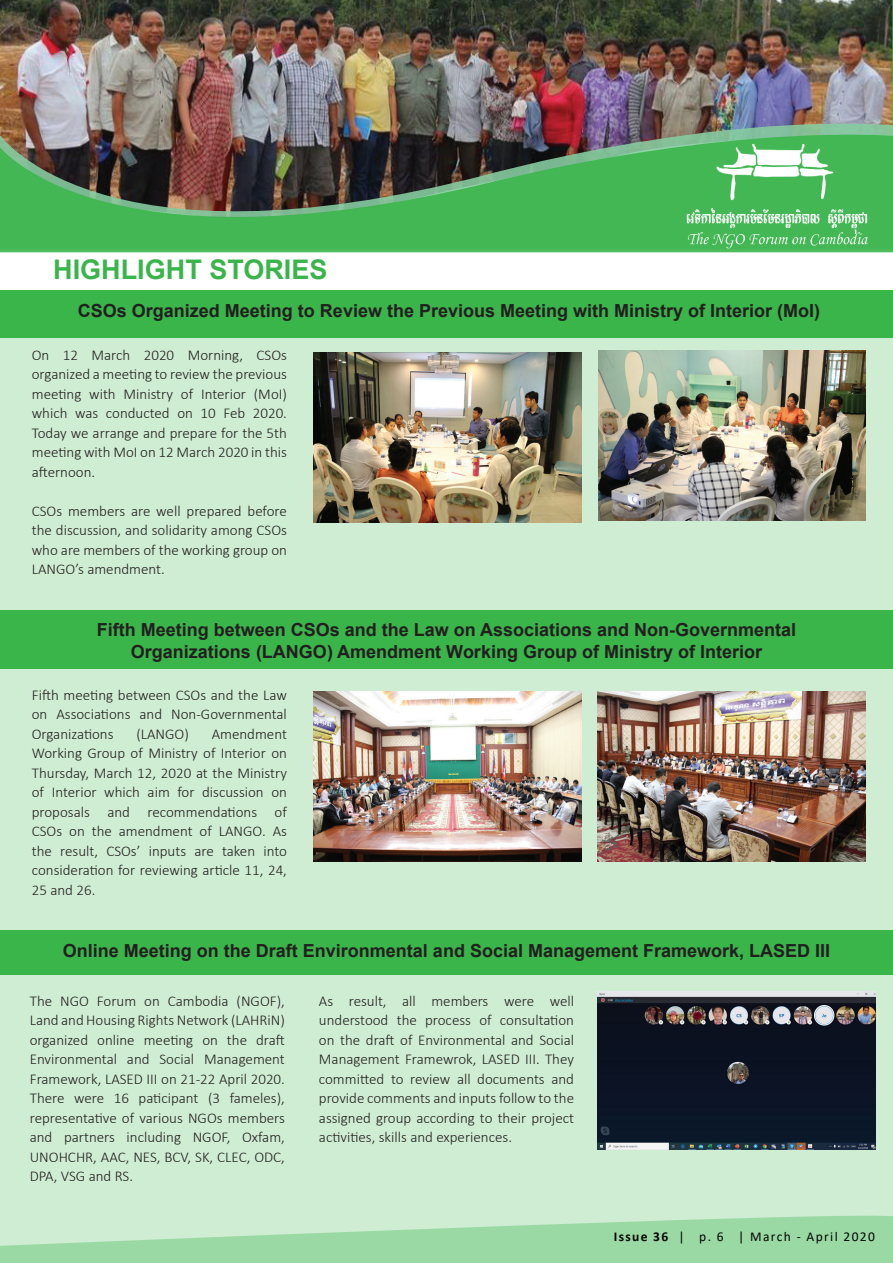
<style>
.page{position:relative;width:893px;height:1263px;background:#fff}
.page>*{position:absolute;margin:0;border:0;box-sizing:border-box;transform-origin:0 0}
.t1{font:700 27px "Arial";color:#3ab54a}
.t2{font:700 18px/21.6px "Arial";color:#231f20;text-align:center}
.t3{font:300 15px/19.5px "Calibri";color:#231f20;text-align:justify}
.t4{font:13.5px "Calibri";letter-spacing:.1em;color:#040503}
.s1{font-weight:700}
</style>
<div class="page">
<div style="left:0;top:337px;width:893px;height:926px;background:#cfedd3"></div>
<img style="left:0;top:0;width:892px;height:122px">
<img style="left:0;top:122px;width:893px;height:5px">
<img style="left:0;top:127px;width:893px;height:126px">
<img style="left:680px;top:140px;width:192px;height:112px">
<svg style="left:0;top:1215px;width:893px;height:48px"></svg>
<div style="left:0;top:290px;width:893px;height:48px;background:#3ab54a"></div>
<div style="left:0;top:610px;width:893px;height:59px;background:#3ab54a"></div>
<div style="left:0;top:931px;width:893px;height:44px;background:#3ab54a"></div>
<img style="left:313px;top:353px;width:268px;height:170px">
<img style="left:313px;top:691px;width:268px;height:170px">
<img style="left:597px;top:991px;width:279px;height:158px">
<img style="left:597px;top:691px;width:268px;height:170px">
<img style="left:598px;top:351px;width:268px;height:170px">
<h1 class="t1" style="left:53px;top:251px;width:276px">HIGHLIGHT STORIES</h1>
<p class="t2" style="left:78px;top:300px;width:744px">CSOs Organized Meeting to Review the Previous Meeting with Ministry of Interior (MoI)</p>
<p class="t3" style="left:32px;top:345px;width:257px">On 12 March 2020 Morning, CSOs organized a meeting to review the previous meeting with Ministry of Interior (MoI) which was conducted on 10 Feb 2020.<br>Today we arrange and prepare for the 5th meeting with MoI on 12 March 2020 in this afternoon.</p>
<p class="t3" style="left:32px;top:501px;width:257px">CSOs members are well prepared before the discussion, and solidarity among CSOs who are members of the working group on LANGO’s amendment.</p>
<p class="t2" style="left:97px;top:619px;width:701px">Fifth Meeting between CSOs and the Law on Associations and Non-Governmental<br>Organizations (LANGO) Amendment Working Group of Ministry of Interior</p>
<p class="t3" style="left:32px;top:685px;width:257px">Fifth meeting between CSOs and the Law on Associations and Non-Governmental Organizations</p>
<p class="t3" style="left:136px;top:724px;width:54px">(LANGO)</p>
<p class="t3" style="left:32px;top:724px;width:257px;text-indent:180px">Amendment Working Group of Ministry of Interior on Thursday, March 12, 2020 at the Ministry of Interior which aim for discussion on proposals and recommendations of CSOs on the amendment of LANGO. As the result, CSOs’ inputs are taken into consideration for reviewing article 11, 24, 25 and 26.</p>
<p class="t2" style="left:63px;top:940px;width:769px">Online Meeting on the Draft Environmental and Social Management Framework, LASED III</p>
<p class="t3" style="left:30px;top:991px;width:257px">The NGO Forum on Cambodia (NGOF), Land and Housing Rights Network (LAHRiN) organized online meeting on the draft Environmental and Social Management Framework, LASED III on 21-22 April 2020.<br>There were 16 paticipant (3 fameles), representative of various NGOs members and partners including NGOF, Oxfam, UNOHCHR, AAC, NES, BCV, SK, CLEC, ODC, DPA, VSG and RS.</p>
<p class="t3" style="left:319px;top:991px;width:257px">As result, all members were well understood the process of consultation on the draft of Environmental and Social Management Framewrok, LASED III. They committed to review all documents and provide comments and inputs follow to the assigned group according to their project activities, skills and experiences.</p>
<p class="t4" style="left:614px;top:1227px;width:263px"><span class="s1">Issue 36</span> | p. 6 | March - April 2020</p>
</div>
